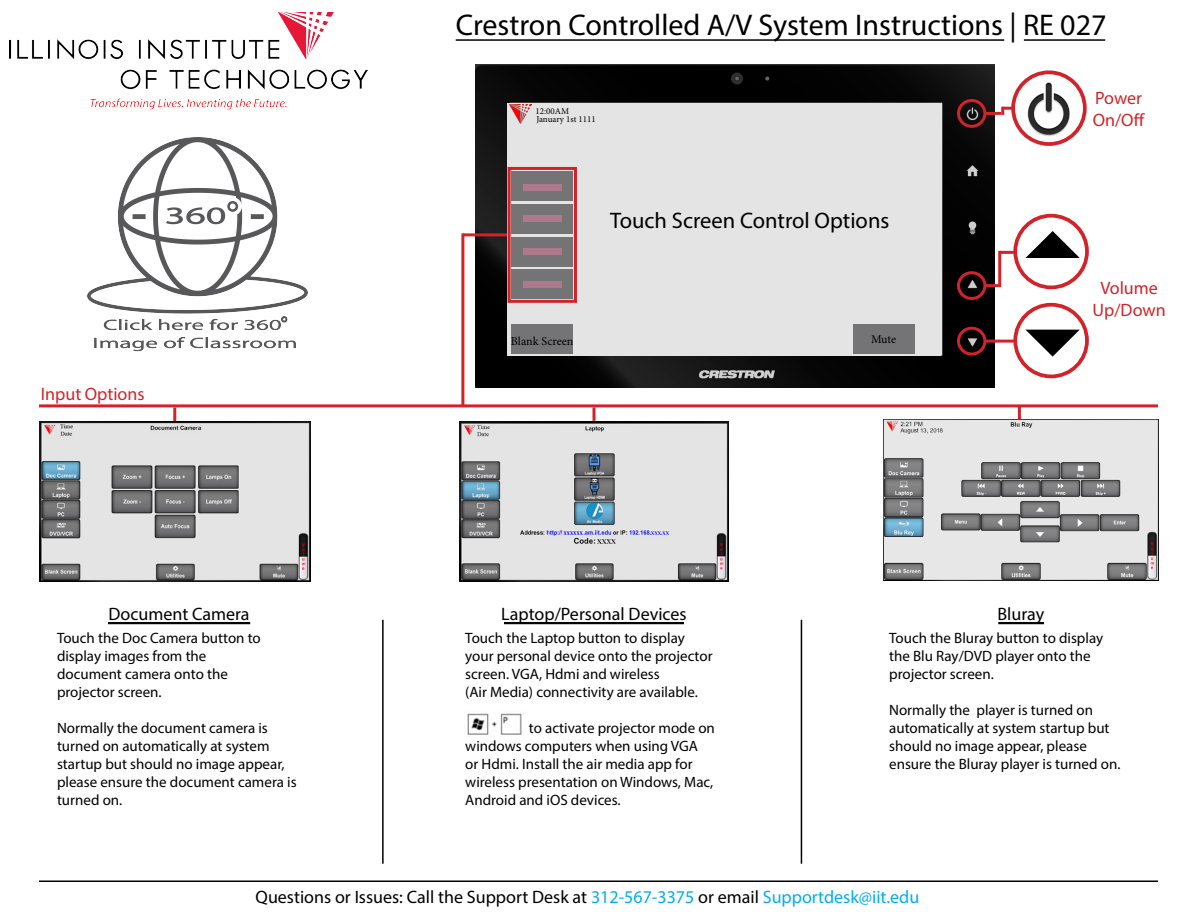
<style>
.page{position:relative;width:1188px;height:918px;background:#fff}
.page>*{position:absolute;margin:0;border:0;box-sizing:border-box;transform-origin:0 0}
.t1{font:30px "Myriad Pro";color:#000}
.t2{font:22.5px "Myriad Pro";color:#000}
.t3{font:18px "Myriad Pro";color:#000}
.t4{font:18px/21.6px "Myriad Pro";color:#d2232a}
.t5{font:15px/18px "Myriad Pro";color:#000}
.t6{font:12px "Minion Pro";letter-spacing:-.005em;color:#000}
.t7{font:9px/7.8px "Minion Pro";color:#000}
.s1{color:#00aeef}
</style>
<div class="page">
<hr style="left:39px;top:880px;width:1119px;height:2px;background:#000">
<hr style="left:108px;top:622px;width:142px;height:2px;background:#000">
<hr style="left:504px;top:622px;width:180px;height:2px;background:#000">
<hr style="left:998px;top:622px;width:46px;height:2px;background:#000">
<hr style="left:456px;top:39px;width:548px;height:2px;background:#000">
<img style="left:9px;top:12px;width:358px;height:97px">
<img style="left:39px;top:421px;width:272px;height:160px">
<img style="left:460px;top:421px;width:268px;height:160px">
<img style="left:884px;top:419px;width:274px;height:162px">
<img style="left:476px;top:64px;width:518px;height:324px">
<hr style="left:463px;top:233px;width:45px;height:3px;background:#d2232a">
<hr style="left:461px;top:233px;width:3px;height:173px;background:#d2232a">
<hr style="left:39px;top:404px;width:1119px;height:3px;background:#d2232a">
<svg style="left:1018px;top:407px;width:3px;height:12px"></svg>
<svg style="left:173px;top:408px;width:3px;height:13px"></svg>
<img style="left:1020px;top:79px;width:58px;height:58px">
<div style="left:1011px;top:70px;width:76px;height:76px;border:4px solid #d2232a;border-radius:50%"></div>
<div style="left:1013px;top:214px;width:76px;height:75px;border:4px solid #d2232a;border-radius:50%"></div>
<div style="left:1013px;top:303px;width:76px;height:75px;border:4px solid #d2232a;border-radius:50%"></div>
<div style="left:957px;top:99px;width:29px;height:29px;border:3px solid #d2232a;border-radius:50%"></div>
<div style="left:957px;top:271px;width:29px;height:29px;border:3px solid #d2232a;border-radius:50%"></div>
<div style="left:957px;top:327px;width:29px;height:29px;border:3px solid #d2232a;border-radius:50%"></div>
<hr style="left:985px;top:284px;width:15px;height:3px;background:#d2232a">
<hr style="left:1000px;top:251px;width:15px;height:3px;background:#d2232a">
<hr style="left:998px;top:251px;width:3px;height:36px;background:#d2232a">
<hr style="left:985px;top:340px;width:30px;height:3px;background:#d2232a">
<hr style="left:985px;top:112px;width:16px;height:3px;background:#d2232a">
<svg style="left:1001px;top:107px;width:12px;height:8px"></svg>
<div style="left:508px;top:103px;width:433px;height:253px;background:#e4e4e4"></div>
<hr style="left:382px;top:620px;width:2px;height:244px;background:#000">
<hr style="left:801px;top:620px;width:1px;height:244px;background:#000">
<img style="left:467px;top:713px;width:57px;height:22px">
<div style="left:508px;top:167px;width:69px;height:136px;border:3px solid #d2232a"></div>
<div style="left:512px;top:171px;width:61px;height:30px;background:#747476"></div>
<div style="left:512px;top:204px;width:61px;height:30px;background:#747476"></div>
<div style="left:512px;top:237px;width:61px;height:29px;background:#747476"></div>
<div style="left:512px;top:269px;width:61px;height:30px;background:#747476"></div>
<div style="left:512px;top:324px;width:61px;height:29px;background:#747476"></div>
<div style="left:853px;top:324px;width:61px;height:29px;background:#747476"></div>
<svg style="left:1025px;top:231px;width:55px;height:27px"></svg>
<svg style="left:1026px;top:330px;width:54px;height:27px"></svg>
<img style="left:509px;top:104px;width:23px;height:20px">
<div style="left:523px;top:184px;width:39px;height:6px;background:#ae7a8b"></div>
<div style="left:523px;top:216px;width:39px;height:6px;background:#ae7a8b"></div>
<div style="left:523px;top:249px;width:39px;height:6px;background:#ae7a8b"></div>
<div style="left:523px;top:281px;width:39px;height:6px;background:#ae7a8b"></div>
<hr style="left:1024px;top:39px;width:81px;height:2px;background:#000">
<svg style="left:592px;top:407px;width:4px;height:14px"></svg>
<img style="left:88px;top:138px;width:220px;height:214px">
<h1 class="t1" style="left:456px;top:6px;width:652px">Crestron Controlled A/V System Instructions | RE 027</h1>
<p class="t7" style="left:535px;top:108px;width:62px">12:00AM<br>January 1st 1111</p>
<h2 class="t2" style="left:610px;top:206px;width:281px">Touch Screen Control Options</h2>
<p class="t4" style="left:41px;top:383px;width:105px">Input Options</p>
<p class="t6" style="left:511px;top:333px;width:64px">Blank Screen</p>
<p class="t6" style="left:871px;top:331px;width:27px">Mute</p>
<p class="t3" style="left:109px;top:603px;width:143px">Document Camera</p>
<p class="t3" style="left:501px;top:603px;width:187px">Laptop/Personal Devices</p>
<p class="t4" style="left:1093px;top:87px;width:54px">Power<br>On/Off</p>
<p class="t4" style="left:1093px;top:277px;width:75px;text-align:center">Volume<br>Up/Down</p>
<p class="t3" style="left:998px;top:603px;width:48px">Bluray</p>
<p class="t5" style="left:57px;top:629px;width:205px">Touch the Doc Camera button to display images from the document camera onto the projector screen.</p>
<p class="t5" style="left:57px;top:719px;width:241px">Normally the document camera is turned on automatically at system startup but should no image appear, please ensure the document camera is turned on.</p>
<p class="t5" style="left:465px;top:629px;width:249px">Touch the Laptop button to display your personal device onto the projector screen. VGA, Hdmi and wireless<br>(Air Media) connectivity are available.</p>
<p class="t5" style="left:465px;top:719px;width:251px;text-indent:64px">to activate projector mode on windows computers when using VGA or Hdmi. Install the air media app for wireless presentation on Windows, Mac,<br>Android and iOS devices.</p>
<p class="t5" style="left:889px;top:629px;width:216px">Touch the Bluray button to display the Blu Ray/DVD player onto the projector screen.</p>
<p class="t5" style="left:889px;top:701px;width:233px">Normally the player is turned on automatically at system startup but should no image appear, please ensure the Bluray player is turned on.</p>
<p class="t3" style="left:256px;top:886px;width:665px">Questions or Issues: Call the Support Desk at <span class="s1">312-567-3375</span> or email <span class="s1">Supportdesk@iit.edu</span></p>
</div>
